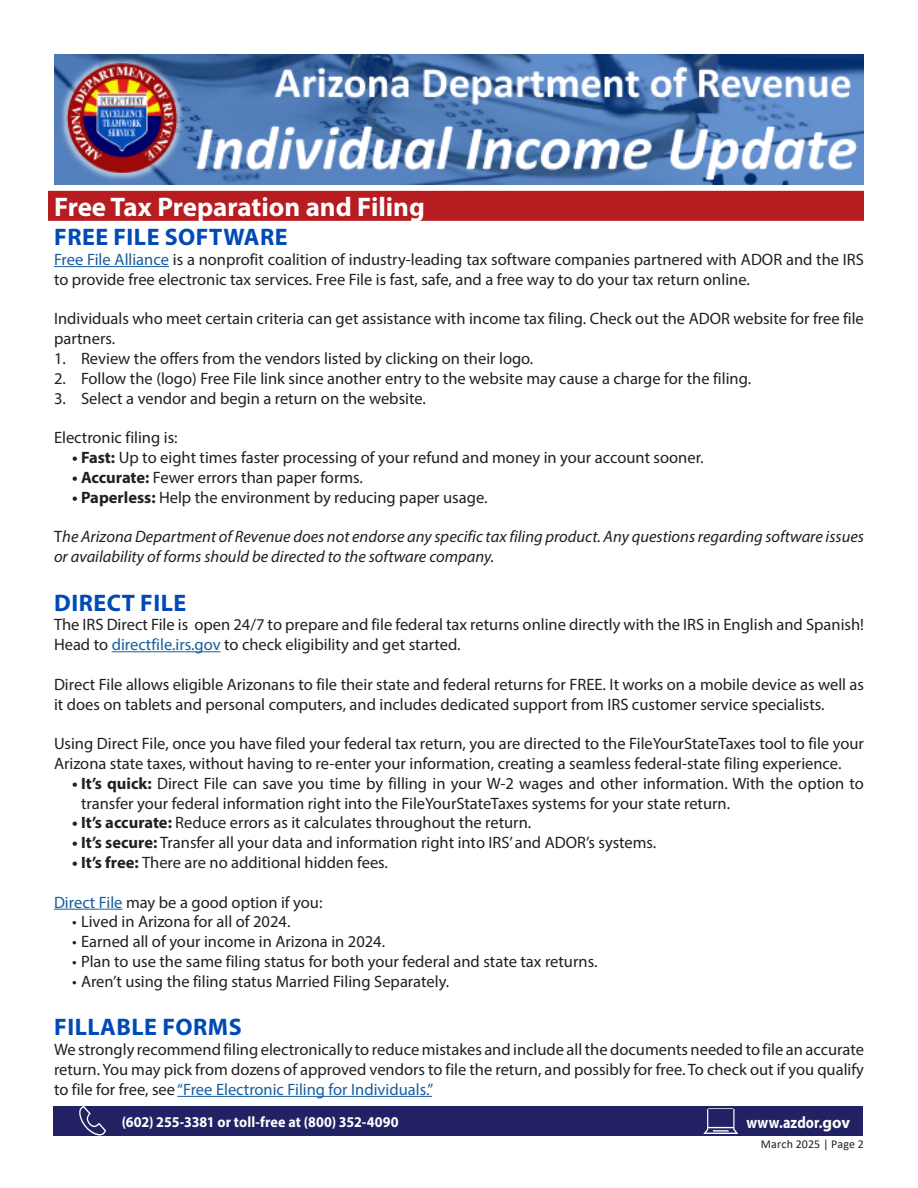
<style>
.page{position:relative;width:918px;height:1188px;background:#fff}
.page>*{position:absolute;margin:0;border:0;box-sizing:border-box;transform-origin:0 0}
.Headers{font:700 27px "Myriad Pro";color:#fff}
.Subheader{font:700 24px "Myriad Pro";letter-spacing:.02em;color:#004ab5}
.Body{font:700 24px "Myriad Pro";letter-spacing:.02em;color:#004ab5}
.Body-2{font:16.5px/19.8px "Myriad Pro";color:#231f20}
.Body-3{font:italic 16.5px/19.8px "Myriad Pro";color:#231f20}
.t1{font:700 16.5px "Myriad Pro";letter-spacing:.005em;color:#fff;scale:.86 1}
.t2{font:700 15px "Myriad Pro";letter-spacing:.005em;color:#fff;scale:.94 1}
.t3{font:12px "Calibri";letter-spacing:.01em;color:#231f20}
.s1{color:#175d9e}
.s2{font-weight:700}
.s3{font-style:normal}
</style>
<div class="page">
<img style="left:54px;top:54px;width:810px;height:131px">
<div style="left:53px;top:1106px;width:810px;height:30px;background:#222163"></div>
<svg style="left:703px;top:1108px;width:35px;height:26px"></svg>
<svg style="left:79px;top:1106px;width:27px;height:29px"></svg>
<div style="left:48px;top:191px;width:816px;height:30px;background:#b61c20"></div>
<hr style="left:54px;top:266px;width:115px;height:1px;background:#175d9e">
<hr style="left:112px;top:651px;width:109px;height:1px;background:#175d9e">
<hr style="left:54px;top:909px;width:69px;height:1px;background:#175d9e">
<hr style="left:177px;top:1096px;width:255px;height:1px;background:#175d9e">
<p class="Headers" style="left:54px;top:190px;width:372px">Free Tax Preparation and Filing</p>
<p class="Body" style="left:54px;top:221px;width:235px">FREE FILE SOFTWARE</p>
<p class="Body-2" style="left:54px;top:249px;width:811px"><span class="s1">Free File Alliance</span> is a nonprofit coalition of industry-leading tax software companies partnered with ADOR and the IRS to provide free electronic tax services. Free File is fast, safe, and a free way to do your tax return online.</p>
<p class="Body-2" style="left:54px;top:309px;width:811px">Individuals who meet certain criteria can get assistance with income tax filing. Check out the ADOR website for free file partners.</p>
<p class="Body-2" style="left:54px;top:348px;width:481px">1. Review the offers from the vendors listed by clicking on their logo.</p>
<p class="Body-2" style="left:54px;top:368px;width:699px">2. Follow the (logo) Free File link since another entry to the website may cause a charge for the filing.</p>
<p class="Body-2" style="left:54px;top:388px;width:373px">3. Select a vendor and begin a return on the website.</p>
<p class="Body-2" style="left:54px;top:427px;width:125px">Electronic filing is:</p>
<p class="Body-2" style="left:72px;top:447px;width:633px"><span class="s2">• Fast:</span> Up to eight times faster processing of your refund and money in your account sooner.</p>
<p class="Body-2" style="left:72px;top:467px;width:293px"><span class="s2">• Accurate:</span> Fewer errors than paper forms.</p>
<p class="Body-2" style="left:72px;top:487px;width:417px"><span class="s2">• Paperless:</span> Help the environment by reducing paper usage.</p>
<p class="Body-3" style="left:54px;top:526px;width:811px"><span class="s3">T</span>he Arizona Department of Revenue does not endorse any specific tax filing product. Any questions regarding software issues or availability of forms should be directed to the software company.</p>
<p class="Subheader" style="left:54px;top:587px;width:134px">DIRECT FILE</p>
<p class="Body-2" style="left:54px;top:615px;width:812px">The IRS Direct File is open 24/7 to prepare and file federal tax returns online directly with the IRS in English and Spanish!<br>Head to <span class="s1">directfile.irs.gov</span> to check eligibility and get started.</p>
<p class="Body-2" style="left:54px;top:674px;width:812px">Direct File allows eligible Arizonans to file their state and federal returns for FREE. It works on a mobile device as well as it does on tablets and personal computers, and includes dedicated support from IRS customer service specialists.</p>
<p class="Body-2" style="left:54px;top:733px;width:811px">Using Direct File, once you have filed your federal tax return, you are directed to the FileYourStateTaxes tool to file your<br>Arizona state taxes, without having to re-enter your information, creating a seamless federal-state filing experience.</p>
<p class="Body-2" style="left:81px;top:773px;width:785px;text-indent:-9px"><span class="s2">• It’s quick:</span> Direct File can save you time by filling in your W-2 wages and other information. With the option to transfer your federal information right into the FileYourStateTaxes systems for your state return.</p>
<p class="Body-2" style="left:72px;top:813px;width:461px"><span class="s2">• It’s accurate:</span> Reduce errors as it calculates throughout the return.</p>
<p class="Body-2" style="left:72px;top:832px;width:586px"><span class="s2">• It’s secure:</span> Transfer all your data and information right into IRS’ and ADOR’s systems.</p>
<p class="Body-2" style="left:72px;top:852px;width:318px"><span class="s2">• It’s free:</span> There are no additional hidden fees.</p>
<p class="Body-2" style="left:54px;top:892px;width:270px"><span class="s1">Direct File</span> may be a good option if you:</p>
<p class="Body-2" style="left:72px;top:912px;width:220px">• Lived in Arizona for all of 2024.</p>
<p class="Body-2" style="left:72px;top:931px;width:315px">• Earned all of your income in Arizona in 2024.</p>
<p class="Body-2" style="left:72px;top:951px;width:527px">• Plan to use the same filing status for both your federal and state tax returns.</p>
<p class="Body-2" style="left:72px;top:971px;width:379px">• Aren’t using the filing status Married Filing Separately.</p>
<p class="Subheader" style="left:54px;top:1012px;width:189px">FILLABLE FORMS</p>
<p class="Body-2" style="left:54px;top:1039px;width:812px;text-align:justify">We strongly recommend filing electronically to reduce mistakes and include all the documents needed to file an accurate return. You may pick from dozens of approved vendors to file the return, and possibly for free. To check out if you qualify to file for free, see <span class="s1">“Free Electronic Filing for Individuals.”</span></p>
<p class="t2" style="left:122px;top:1112px;width:296px">(602) 255-3381 or toll-free at (800) 352-4090</p>
<p class="t1" style="left:746px;top:1112px;width:122px">www.azdor.gov</p>
<p class="t3" style="left:761px;top:1135px;width:105px">March 2025 | Page 2</p>
</div>
